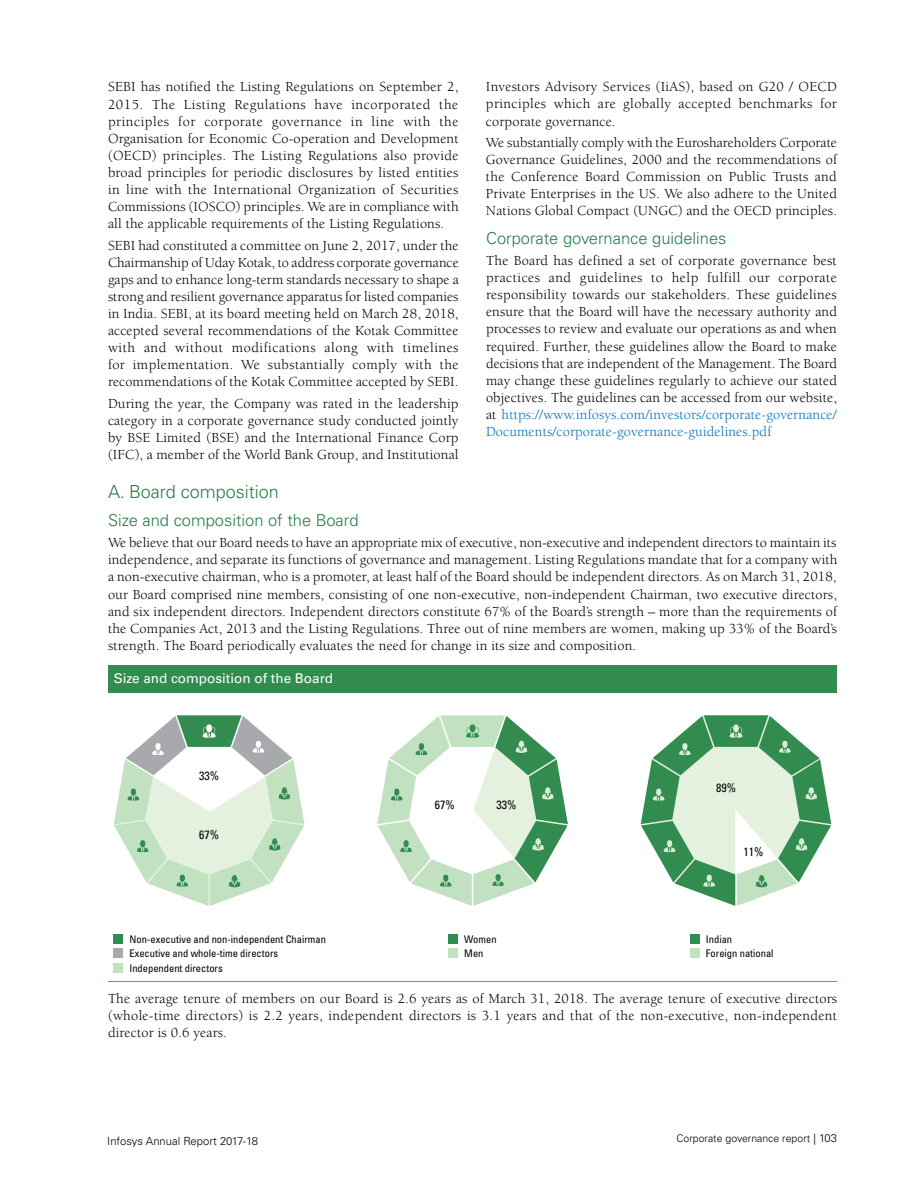
<style>
.page{position:relative;width:918px;height:1188px;background:#fff}
.page>*{position:absolute;margin:0;border:0;box-sizing:border-box;transform-origin:0 0}
.t1{font:300 18px "Univers LT Std";color:#297d46}
.t2{font:300 16.5px "Univers LT Std";color:#297d46}
.t3{font:14.25px/17.1px "Berkeley Std";letter-spacing:.01em;color:#000;text-align:justify}
.t4{font:13.5px "Univers LT Std";color:#fff}
.t5{font:condensed 12px "Univers LT Std";color:#000}
.t6{font:300 11.25px "Univers LT Std";color:#000}
.t7{font:condensed 10.5px/13.8px "Univers LT Std";color:#000}
.t8{font:300 10.5px "Univers LT Std";color:#000}
.s1{color:#0072bc}
.s2{font-size:11.25px}
</style>
<div class="page">
<div style="left:108px;top:665px;width:729px;height:28px;background:#328c4f"></div>
<hr style="left:108px;top:981px;width:729px;height:1px;background:#3db26d">
<svg style="left:114px;top:715px;width:190px;height:191px"></svg>
<svg style="left:377px;top:715px;width:191px;height:191px"></svg>
<div style="left:690px;top:934px;width:10px;height:10px;background:#328c4f"></div>
<div style="left:690px;top:949px;width:10px;height:9px;background:#c1e1c1"></div>
<div style="left:114px;top:934px;width:9px;height:10px;background:#328c4f"></div>
<div style="left:114px;top:949px;width:9px;height:9px;background:#a7a9ac"></div>
<div style="left:114px;top:963px;width:9px;height:10px;background:#c1e1c1"></div>
<div style="left:449px;top:934px;width:9px;height:10px;background:#328c4f"></div>
<div style="left:449px;top:949px;width:9px;height:9px;background:#c1e1c1"></div>
<svg style="left:641px;top:715px;width:190px;height:191px"></svg>
<p class="t3" style="left:108px;top:79px;width:352px">SEBI has notified the Listing Regulations on September 2, 2015. The Listing Regulations have incorporated the principles for corporate governance in line with the Organisation for Economic Co-operation and Development (OECD) principles. The Listing Regulations also provide broad principles for periodic disclosures by listed entities in line with the International Organization of Securities Commissions (IOSCO) principles. We are in compliance with all the applicable requirements of the Listing Regulations.</p>
<p class="t3" style="left:108px;top:237px;width:352px">SEBI had constituted a committee on June 2, 2017, under the Chairmanship of Uday Kotak, to address corporate governance gaps and to enhance long‑term standards necessary to shape a strong and resilient governance apparatus for listed companies in India. SEBI, at its board meeting held on March 28, 2018, accepted several recommendations of the Kotak Committee with and without modifications along with timelines for implementation. We substantially comply with the recommendations of the Kotak Committee accepted by SEBI.</p>
<p class="t3" style="left:108px;top:395px;width:352px">During the year, the Company was rated in the leadership category in a corporate governance study conducted jointly by BSE Limited (BSE) and the International Finance Corp (IFC), a member of the World Bank Group, and Institutional</p>
<p class="t3" style="left:486px;top:79px;width:352px">Investors Advisory Services (IiAS), based on G20 / OECD principles which are globally accepted benchmarks for corporate governance.</p>
<p class="t3" style="left:486px;top:134px;width:353px">We substantially comply with the Euroshareholders Corporate Governance Guidelines, 2000 and the recommendations of the Conference Board Commission on Public Trusts and Private Enterprises in the US. We also adhere to the United Nations Global Compact (UNGC) and the OECD principles.</p>
<p class="t2" style="left:486px;top:228px;width:242px">Corporate governance guidelines</p>
<p class="t3" style="left:486px;top:252px;width:353px">The Board has defined a set of corporate governance best practices and guidelines to help fulfill our corporate responsibility towards our stakeholders. These guidelines ensure that the Board will have the necessary authority and processes to review and evaluate our operations as and when required. Further, these guidelines allow the Board to make decisions that are independent of the Management. The Board may change these guidelines regularly to achieve our stated objectives. The guidelines can be accessed from our website, at <span class="s1">https://www.infosys.com/investors/corporate-governance/ Documents/corporate-governance-guidelines.pdf</span></p>
<p class="t1" style="left:108px;top:480px;width:172px">A. Board composition</p>
<p class="t2" style="left:108px;top:510px;width:252px">Size and composition of the Board</p>
<p class="t3" style="left:108px;top:534px;width:731px">We believe that our Board needs to have an appropriate mix of executive, non-executive and independent directors to maintain its independence, and separate its functions of governance and management. Listing Regulations mandate that for a company with a non-executive chairman, who is a promoter, at least half of the Board should be independent directors. As on March 31, 2018, our Board comprised nine members, consisting of one non-executive, non-independent Chairman, two executive directors, and six independent directors. Independent directors constitute 67% of the Board’s strength – more than the requirements of the Companies Act, 2013 and the Listing Regulations. Three out of nine members are women, making up 33% of the Board’s strength. The Board periodically evaluates the need for change in its size and composition.</p>
<p class="t4" style="left:114px;top:670px;width:221px">Size and composition of the Board</p>
<p class="t5" style="left:199px;top:769px;width:21px">33%</p>
<p class="t5" style="left:199px;top:827px;width:21px">67%</p>
<p class="t7" style="left:129px;top:932px;width:198px">Non-executive and non-independent Chairman<br>Executive and whole-time directors</p>
<p class="t7" style="left:129px;top:961px;width:95px">Independent directors</p>
<p class="t5" style="left:435px;top:797px;width:21px">67%</p>
<p class="t5" style="left:497px;top:797px;width:21px">33%</p>
<p class="t7" style="left:464px;top:932px;width:34px">Women<br>Men</p>
<p class="t5" style="left:716px;top:780px;width:21px">89%</p>
<p class="t5" style="left:744px;top:844px;width:21px">11%</p>
<p class="t7" style="left:706px;top:932px;width:69px">Indian<br>Foreign national</p>
<p class="t3" style="left:108px;top:990px;width:731px">The average tenure of members on our Board is 2.6 years as of March 31, 2018. The average tenure of executive directors (whole‑time directors) is 2.2 years, independent directors is 3.1 years and that of the non-executive, non-independent director is 0.6 years.</p>
<p class="t6" style="left:107px;top:1135px;width:153px">Infosys Annual Report 2017-18</p>
<p class="t8" style="left:677px;top:1132px;width:162px">Corporate governance report <span class="s2">| 103</span></p>
</div>
